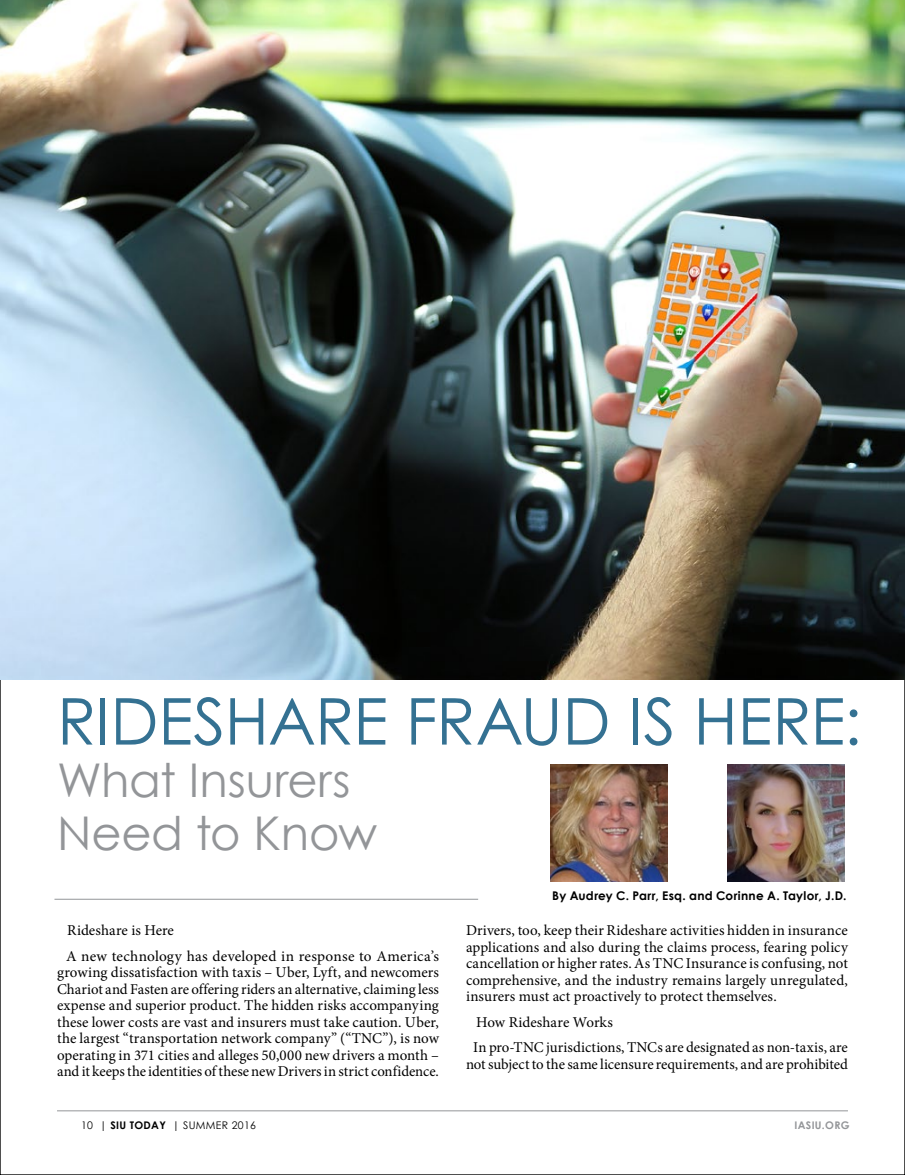
<style>
.page{position:relative;width:905px;height:1175px;background:#fff}
.page>*{position:absolute;margin:0;border:0;box-sizing:border-box;transform-origin:0 0}
.t1{font:64.5px "Century Gothic";letter-spacing:-.005em;color:#347192}
.t2{font:46.5px/52.5px "Century Gothic";letter-spacing:-.005em;color:#939598}
.t3{font:15px/16.5px "Minion Pro";color:#000}
.t4{font:700 12px "Century Gothic";letter-spacing:.02em;color:#000}
.t5{font:10.5px "Century Gothic";letter-spacing:.03em;color:#000}
.t6{font:700 10.5px "Century Gothic";letter-spacing:.03em;color:#939598}
.s1{font-weight:700}
</style>
<div class="page">
<img style="left:0;top:0;width:904px;height:680px">
<hr style="left:54px;top:898px;width:424px;height:1px;background:#939598">
<img style="left:727px;top:764px;width:118px;height:117px">
<img style="left:550px;top:764px;width:117px;height:117px">
<hr style="left:57px;top:1110px;width:791px;height:1px;background:#939598">
<h1 class="t1" style="left:57px;top:682px;width:806px">RIDESHARE FRAUD IS HERE:</h1>
<h2 class="t2" style="left:57px;top:753px;width:321px">What Insurers<br>Need to Know</h2>
<p class="t3" style="left:66px;top:918px;width:374px;line-height:25.5px">Rideshare is Here<br>A new technology has developed in response to America’s</p>
<p class="t3" style="left:57px;top:964px;width:383px;text-align:justify">growing dissatisfaction with taxis – Uber, Lyft, and newcomers Chariot and Fasten are offering riders an alternative, claiming less expense and superior product. The hidden risks accompanying these lower costs are vast and insurers must take caution. Uber, the largest “transportation network company” (“TNC”), is now operating in 371 cities and alleges 50,000 new drivers a month – and it keeps the identities of these new Drivers in strict confidence.</p>
<p class="t4" style="left:552px;top:888px;width:295px">By Audrey C. Parr, Esq. and Corinne A. Taylor, J.D.</p>
<p class="t3" style="left:466px;top:922px;width:383px;text-align:justify">Drivers, too, keep their Rideshare activities hidden in insurance applications and also during the claims process, fearing policy cancellation or higher rates. As TNC Insurance is confusing, not comprehensive, and the industry remains largely unregulated, insurers must act proactively to protect themselves.</p>
<p class="t3" style="left:473px;top:1009px;width:376px;line-height:25.5px">How Rideshare Works<br>In pro-TNC jurisdictions, TNCs are designated as non-taxis, are</p>
<p class="t3" style="left:466px;top:1056px;width:383px">not subject to the same licensure requirements, and are prohibited</p>
<p class="t5" style="left:81px;top:1118px;width:176px">10 | <span class="s1">SIU TODAY</span> | SUMMER 2016</p>
<p class="t6" style="left:794px;top:1118px;width:57px">IASIU.ORG</p>
</div>
